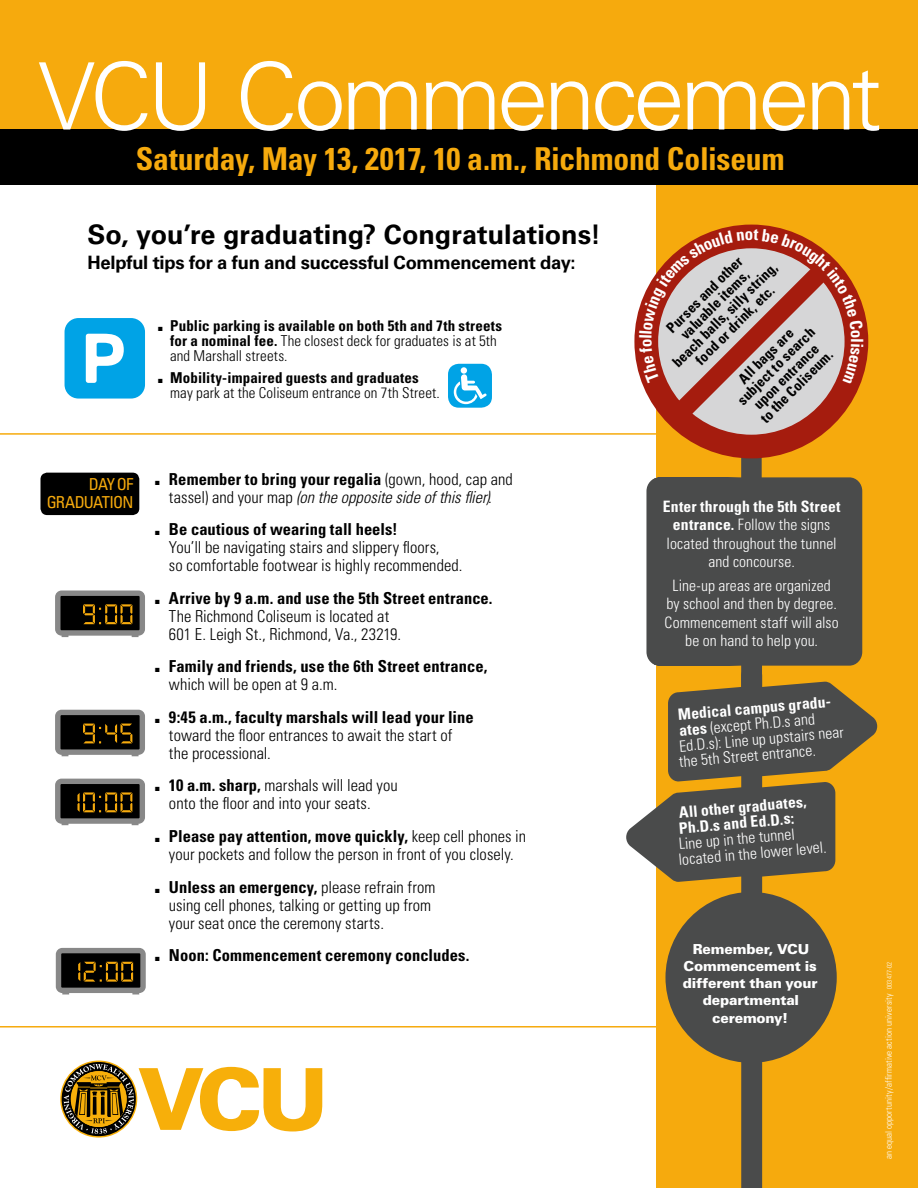
<style>
.page{position:relative;width:918px;height:1188px;background:#fff}
.page>*{position:absolute;margin:0;border:0;box-sizing:border-box;transform-origin:0 0}
.t1{font:300 93px "Univers LT Std";letter-spacing:-.05em;color:#fff}
.t2{font:700 condensed 31.5px "Univers LT Std";letter-spacing:-.01em;color:#f6aa0d}
.t3{font:700 27px "Univers LT Std";color:#000}
.t4{font:700 18.45px "Univers LT Std";letter-spacing:-.015em;color:#000}
.t5{font:300 condensed 16.5px/18px "Univers LT Std";letter-spacing:.005em;color:#000}
.t6{font:700 condensed 16.5px/18px "Univers LT Std";letter-spacing:.005em;color:#000}
.t7{font:condensed 16.5px/18px "Univers LT Std";letter-spacing:-.055em;color:#f6aa0d;text-align:right}
.t8{font:300 condensed 15.75px/18.3px "Univers LT Std";letter-spacing:.005em;color:#fff}
.t9{font:700 condensed 15.75px/15.8px "Univers LT Std";color:#fff}
.t10{font:700 condensed 15px/15px "Univers LT Std";letter-spacing:.01em;color:#000}
.t11{font:300 condensed 15px/15px "Univers LT Std";letter-spacing:.01em;color:#000}
.t12{font:700 condensed 14.4px/14.4px "Univers LT Std";color:#000;text-align:center}
.t13{font:900 13.8px/17.2px "Univers LT Std";letter-spacing:-.015em;color:#fff;text-align:center}
.t14{font:300 condensed 9px "Univers LT Std";letter-spacing:.015em;color:#fff}
.s1{font-weight:300}
.s2{font-weight:700}
.s3{font-style:italic}
.s4{font-size:6.75px}
</style>
<div class="page">
<div style="left:0;top:0;width:918px;height:135px;background:#f6aa0d"></div>
<div style="left:657px;top:185px;width:261px;height:1003px;background:#f6aa0d"></div>
<div style="left:0;top:130px;width:918px;height:55px;background:#000"></div>
<svg style="left:65px;top:318px;width:80px;height:81px"></svg>
<svg style="left:448px;top:364px;width:44px;height:44px"></svg>
<svg style="left:62px;top:1062px;width:260px;height:74px"></svg>
<svg style="left:55px;top:710px;width:90px;height:46px;background:#423d33"></svg>
<svg style="left:55px;top:591px;width:90px;height:46px;background:#453f33"></svg>
<svg style="left:55px;top:779px;width:90px;height:46px;background:#474033"></svg>
<svg style="left:56px;top:948px;width:90px;height:46px;background:#463f33"></svg>
<svg style="left:646px;top:447px;width:216px;height:218px;background:#5e5745"></svg>
<svg style="left:626px;top:665px;width:251px;height:523px"></svg>
<div style="left:634px;top:225px;width:234px;height:233px;border:24px solid #a51c0e;border-radius:50%"></div>
<svg style="left:646px;top:384px;width:211px;height:63px"></svg>
<div style="left:665px;top:892px;width:172px;height:171px;background:#4a4b4b;border-radius:50%"></div>
<div style="left:40px;top:473px;width:99px;height:42px;background:#000;border-radius:7px"></div>
<hr style="left:0;top:433px;width:666px;height:2px;background:#f6aa0d">
<hr style="left:0;top:1026px;width:666px;height:2px;background:#f6aa0d">
<svg style="left:639px;top:229px;width:224px;height:155px;background:#c99383"></svg>
<h1 class="t1" style="left:38px;top:40px;width:845px">VCU Commencement</h1>
<h2 class="t2" style="left:136px;top:139px;width:650px">Saturday, May 13, 2017, 10 a.m., Richmond Coliseum</h2>
<h3 class="t3" style="left:87px;top:219px;width:515px">So, you’re graduating? Congratulations!</h3>
<p class="t4" style="left:87px;top:251px;width:490px">Helpful tips for a fun and successful Commencement day:</p>
<p class="t10" style="left:170px;top:318px;width:334px;text-indent:-12px">■ Public parking is available on both 5th and 7th streets for a nominal fee. <span class="s1">The closest deck for graduates is at 5th and Marshall streets.</span></p>
<p class="t11" style="left:170px;top:370px;width:271px;text-indent:-12px">■ <span class="s2">Mobility-impaired guests and graduates </span>may park at the Coliseum entrance on 7th Street.</p>
<p class="t7" style="left:47px;top:475px;width:88px">DAY OF<br>GRADUATION</p>
<p class="t5" style="left:155px;top:470px;width:359px;text-align:center">■ <span class="s2">Remember to bring your regalia</span> (gown, hood, cap and tassel) and your map <span class="s3">(on the opposite side of this flier)</span>.</p>
<p class="t5" style="left:169px;top:520px;width:295px;text-indent:-14px">■ <span class="s2">Be cautious of wearing tall heels!<br></span>You’ll be navigating stairs and slippery floors,<br>so comfortable footwear is highly recommended.</p>
<p class="t5" style="left:169px;top:589px;width:325px;text-indent:-14px">■ <span class="s2">Arrive by 9 a.m. and use the 5th Street entrance.<br></span>The Richmond Coliseum is located at<br>601 E. Leigh St., Richmond, Va., 23219.</p>
<p class="t6" style="left:169px;top:657px;width:320px;text-indent:-14px">■ Family and friends, use the 6th Street entrance, <span class="s1">which will be open at 9 a.m.</span></p>
<p class="t5" style="left:169px;top:708px;width:306px;text-indent:-14px">■ <span class="s2">9:45 a.m., faculty marshals will lead your line </span>toward the floor entrances to await the start of the processional.</p>
<p class="t5" style="left:169px;top:777px;width:230px;text-indent:-14px">■ <span class="s2">10 a.m. sharp,</span> marshals will lead you onto the floor and into your seats.</p>
<p class="t5" style="left:155px;top:827px;width:372px;text-align:center">■ <span class="s2">Please pay attention, move quickly,</span> keep cell phones in your pockets and follow the person in front of you closely.</p>
<p class="t5" style="left:169px;top:878px;width:268px;text-indent:-14px">■ <span class="s2">Unless an emergency,</span> please refrain from using cell phones, talking or getting up from your seat once the ceremony starts.</p>
<p class="t6" style="left:155px;top:946px;width:316px">■ Noon: Commencement ceremony concludes.</p>
<p class="t12" style="left:649px;top:339px;width:143px;rotate:-45deg">Purses and other valuable items,<br>beach balls, silly string, food or drink, etc.</p>
<p class="t12" style="left:725px;top:387px;width:104px;rotate:-45deg">All bags are subject to search upon entrance<br>to the Coliseum.</p>
<p class="t8" style="left:663px;top:497px;width:179px;text-align:center"><span class="s2">Enter through the 5th Street entrance.</span> Follow the signs located throughout the tunnel and concourse.</p>
<p class="t8" style="left:665px;top:576px;width:176px;text-align:center">Line-up areas are organized by school and then by degree.<br>Commencement staff will also be on hand to help you.</p>
<p class="t8" style="left:674px;top:707px;width:168px;line-height:15.8px;rotate:-5deg"><span class="s2">Medical campus gradu&shy;ates</span> (except Ph.D.s and<br>Ed.D.s): Line up upstairs near the 5th Street entrance.</p>
<p class="t9" style="left:677px;top:805px;width:131px;rotate:-5deg">All other graduates,<br>Ph.D.s and Ed.D.s:</p>
<p class="t8" style="left:677px;top:836px;width:150px;line-height:15.8px;rotate:-5deg">Line up in the tunnel located in the lower level.</p>
<p class="t13" style="left:683px;top:940px;width:136px">Remember, VCU<br>Commencement is different than your departmental ceremony!</p>
<p class="t14" style="left:883px;top:1159px;width:199px;rotate:-90deg">an equal opportunity/affirmative action university <span class="s4">003477-02</span></p>
</div>
